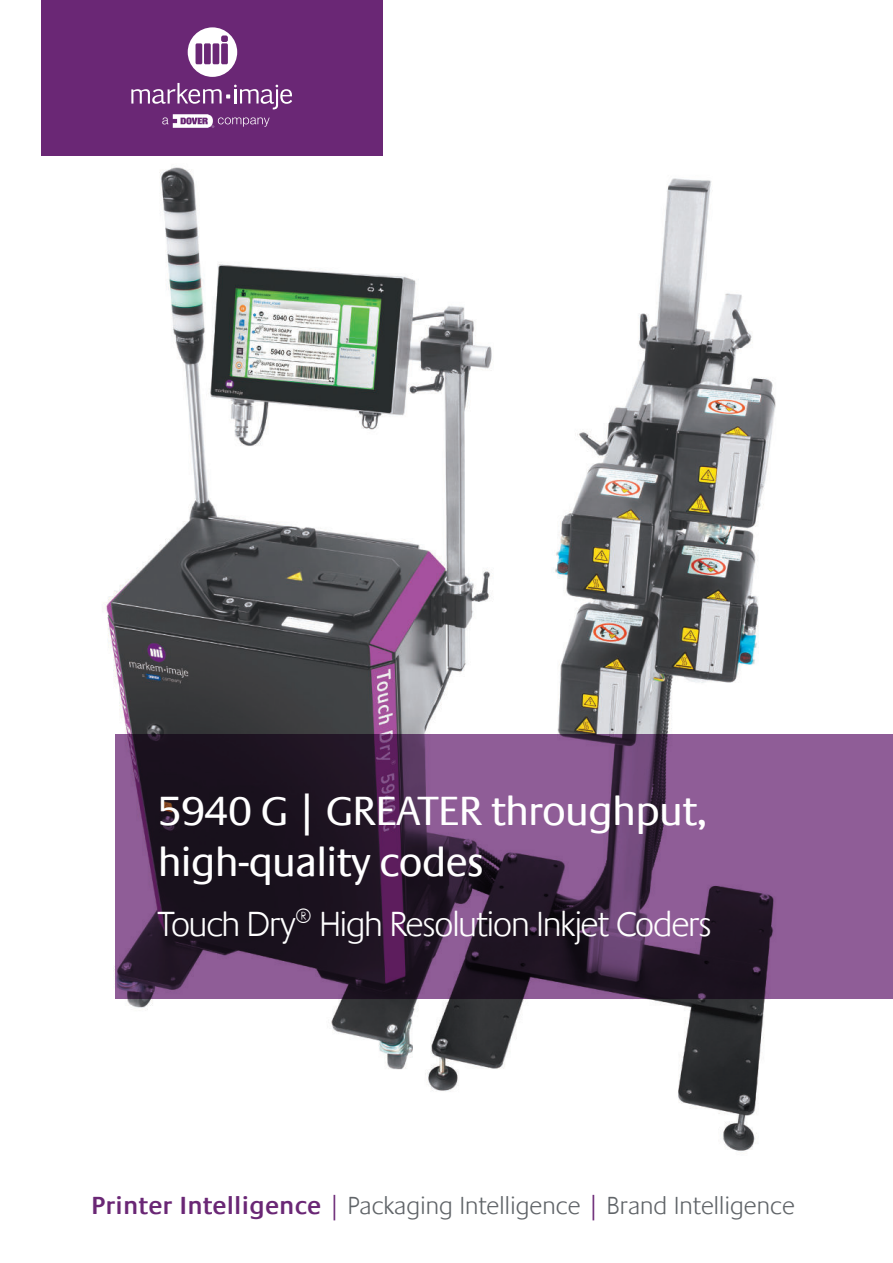
<style>
.page{position:relative;width:893px;height:1263px;background:#fff}
.page>*{position:absolute;margin:0;border:0;box-sizing:border-box;transform-origin:0 0}
.t1{font:42px/50.4px "Praxis LT";letter-spacing:-.03em;color:#fff}
.t2{font:300 36px "Praxis LT";letter-spacing:-.03em;color:#fff}
.t3{font:300 25.5px "Praxis LT";letter-spacing:.01em;color:#606468}
.s1{font-weight:600;color:#6a2775}
.s2{color:#6a2775}
</style>
<div class="page">
<img style="left:41px;top:49px;width:852px;height:1102px">
<svg style="left:115px;top:733px;width:778px;height:265px;background:#57385d"></svg>
<div style="left:41px;top:0;width:341px;height:155px;background:#6a2775"></div>
<svg style="left:131px;top:27px;width:161px;height:101px"></svg>
<h1 class="t1" style="left:157px;top:790px;width:551px">5940 G | GREATER throughput, high-quality codes</h1>
<h2 class="t2" style="left:157px;top:908px;width:556px">Touch Dry® High Resolution Inkjet Coders</h2>
<p class="t3" style="left:91px;top:1194px;width:705px"><span class="s1">Printer Intelligence</span> <span class="s2">|</span> Packaging Intelligence <span class="s2">|</span> Brand Intelligence</p>
</div>
